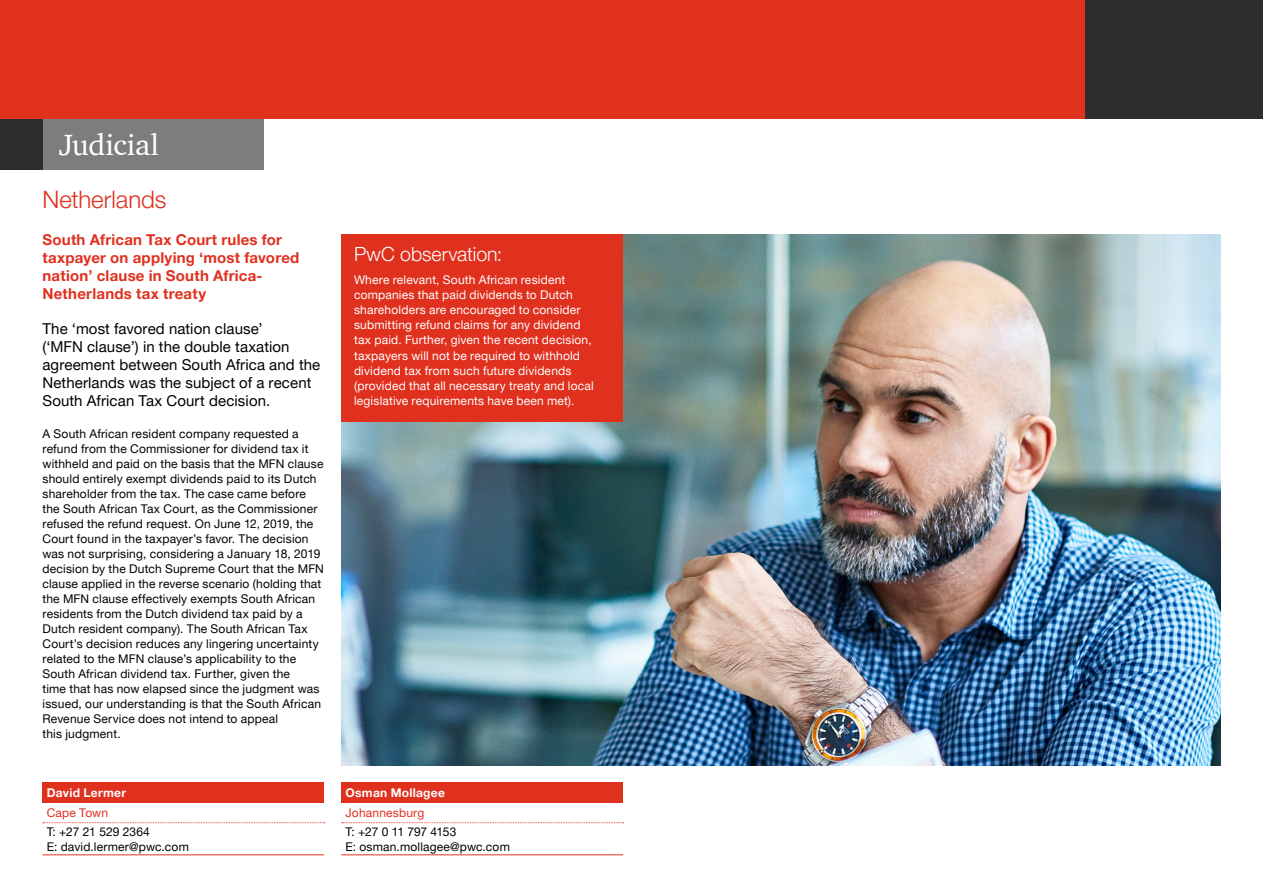
<style>
.page{position:relative;width:1263px;height:893px;background:#fff}
.page>*{position:absolute;margin:0;border:0;box-sizing:border-box;transform-origin:0 0}
.t1{font:30px "ITC Charter Com";letter-spacing:-.005em;color:#fff}
.Country_title{font:300 24px "Helvetica Neue LT Pro";color:#e0301e}
.PwC_Observation{font:300 19.5px "Helvetica Neue LT Pro";color:#fff}
.Intro_text_new{font:15px/18px "Helvetica Neue LT Pro";letter-spacing:.005em;color:#000}
.t2{font:700 15px/18px "Helvetica Neue LT Pro";letter-spacing:.015em;color:#e0301e}
.Body_copy_space_afte{font:12px/15px "Helvetica Neue LT Pro";letter-spacing:.015em;color:#000}
.PwC_Observation_body{font:12px/15px "Helvetica Neue LT Pro";letter-spacing:.015em;color:#fff}
.Contact_tel_email{font:12px "Helvetica Neue LT Pro";letter-spacing:.015em;color:#000}
.Contact_name{font:700 12px "Helvetica Neue LT Pro";letter-spacing:.025em;color:#fff}
.Contact_location{font:12px "Helvetica Neue LT Pro";letter-spacing:.015em;color:#e0301e}
.Contact_tel_email-2{font:12px "Helvetica Neue LT Pro";letter-spacing:-.015em;color:#000}
</style>
<div class="page">
<div style="left:0;top:0;width:1085px;height:119px;background:#e0301e"></div>
<div style="left:1085px;top:0;width:178px;height:119px;background:#2d2d2d"></div>
<img style="left:341px;top:234px;width:879px;height:532px">
<div style="left:43px;top:119px;width:221px;height:51px;background:#7d7d7d"></div>
<div style="left:0;top:119px;width:43px;height:51px;background:#2d2d2d"></div>
<div style="left:341px;top:234px;width:282px;height:187px;background:#e0301e"></div>
<div style="left:42px;top:783px;width:282px;height:20px;background:#e0301e"></div>
<svg style="left:43px;top:822px;width:282px;height:1px"></svg>
<hr style="left:42px;top:854px;width:282px;height:1px;background:#e0301e">
<div style="left:341px;top:783px;width:282px;height:20px;background:#e0301e"></div>
<svg style="left:342px;top:822px;width:282px;height:1px"></svg>
<hr style="left:341px;top:854px;width:282px;height:1px;background:#e0301e">
<p class="t1" style="left:59px;top:126px;width:102px">Judicial</p>
<p class="Country_title" style="left:43px;top:185px;width:125px">Netherlands</p>
<p class="t2" style="left:43px;top:230px;width:258px">South African Tax Court rules for taxpayer on applying ‘most favored nation’ clause in South Africa-<br>Netherlands tax treaty</p>
<p class="Intro_text_new" style="left:43px;top:319px;width:279px">The ‘most favored nation clause’<br>(‘MFN clause’) in the double taxation agreement between South Africa and the Netherlands was the subject of a recent South African Tax Court decision.</p>
<p class="Body_copy_space_afte" style="left:43px;top:426px;width:283px">A South African resident company requested a refund from the Commissioner for dividend tax it withheld and paid on the basis that the MFN clause should entirely exempt dividends paid to its Dutch shareholder from the tax. The case came before the South African Tax Court, as the Commissioner refused the refund request. On June 12, 2019, the Court found in the taxpayer’s favor. The decision was not surprising, considering a January 18, 2019 decision by the Dutch Supreme Court that the MFN clause applied in the reverse scenario (holding that the MFN clause effectively exempts South African residents from the Dutch dividend tax paid by a Dutch resident company). The South African Tax Court’s decision reduces any lingering uncertainty related to the MFN clause’s applicability to the South African dividend tax. Further, given the<br>time that has now elapsed since the judgment was issued, our understanding is that the South African Revenue Service does not intend to appeal<br>this judgment.</p>
<p class="Contact_name" style="left:47px;top:785px;width:81px">David Lermer</p>
<p class="Contact_location" style="left:47px;top:805px;width:63px">Cape Town</p>
<p class="Contact_tel_email" style="left:47px;top:824px;width:105px">T: +27 21 529 2364</p>
<p class="Contact_tel_email" style="left:47px;top:839px;width:144px">E: david.lermer@pwc.com</p>
<p class="PwC_Observation" style="left:354px;top:242px;width:150px">PwC observation:</p>
<p class="PwC_Observation_body" style="left:354px;top:272px;width:241px">Where relevant, South African resident companies that paid dividends to Dutch shareholders are encouraged to consider submitting refund claims for any dividend tax paid. Further, given the recent decision, taxpayers will not be required to withhold dividend tax from such future dividends (provided that all necessary treaty and local legislative requirements have been met).</p>
<p class="Contact_name" style="left:346px;top:785px;width:101px">Osman Mollagee</p>
<p class="Contact_location" style="left:346px;top:805px;width:80px">Johannesburg</p>
<p class="Contact_tel_email-2" style="left:346px;top:824px;width:112px">T: +27 0 11 797 4153</p>
<p class="Contact_tel_email" style="left:346px;top:839px;width:166px">E: osman.mollagee@pwc.com</p>
</div>
